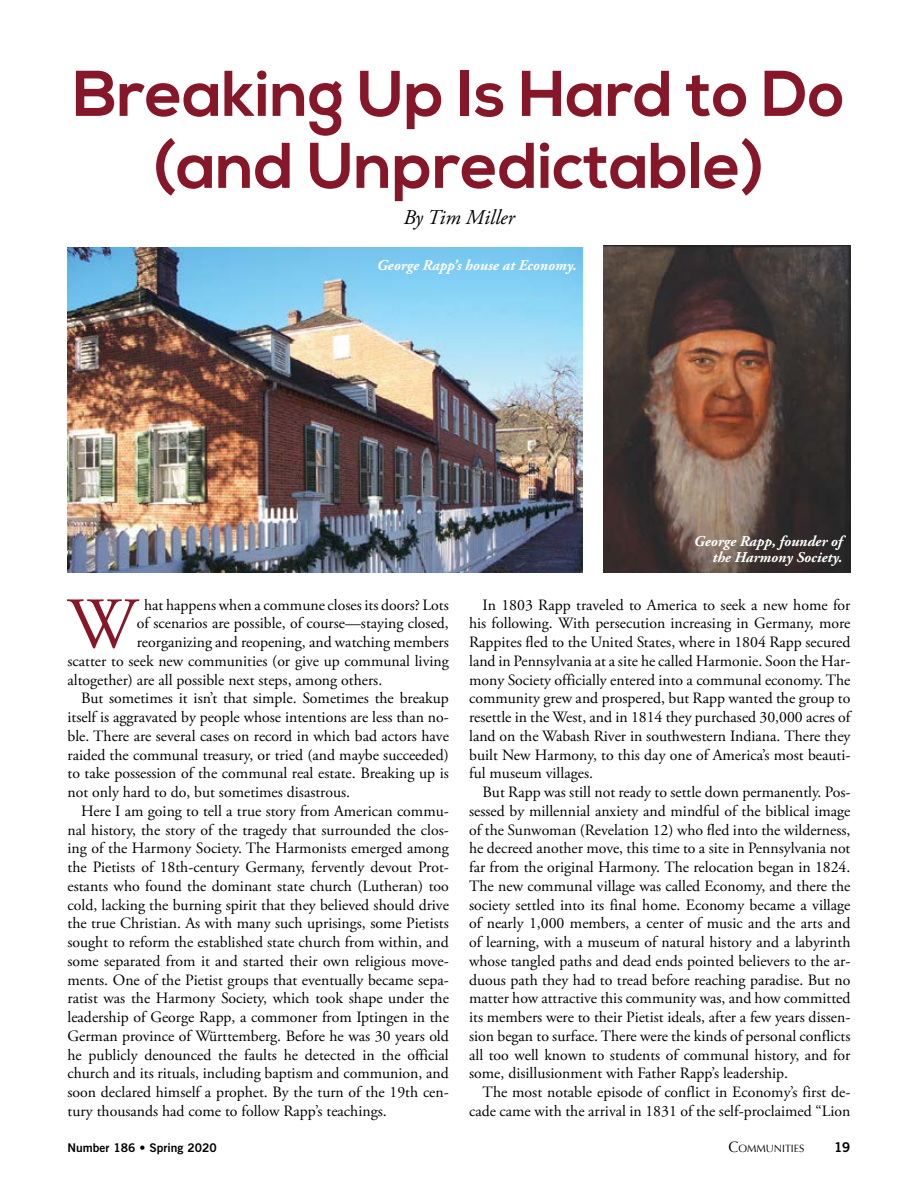
<style>
.page{position:relative;width:918px;height:1188px;background:#fff}
.page>*{position:absolute;margin:0;border:0;box-sizing:border-box;transform-origin:0 0}
.t1{font:72.3px "Adobe Garamond Pro";color:#861728}
.t2{font:700 64.5px/72px "Nexa";color:#861728;text-align:center}
.t3{font:italic 21px "Adobe Garamond Pro";color:#000}
.t4{font:15.75px/18.8px "Adobe Garamond Pro";color:#000;text-align:justify}
.t5{font:italic 700 15px/16.5px "Adobe Garamond Pro";color:#fff;text-align:right}
.t6{font:13.5px "Trade Gothic Bold Two";color:#000}
.t7{font:12px "Trade Gothic Bold Two";color:#000}
.t8{font:10.5px "Optima";color:#000}
.s1{font-size:15px}
</style>
<div class="page">
<img style="left:603px;top:246px;width:247px;height:326px">
<img style="left:68px;top:247px;width:515px;height:325px">
<p class="t2" style="left:73px;top:60px;width:774px">Breaking Up Is Hard to Do (and Unpredictable)</p>
<p class="t3" style="left:403px;top:205px;width:113px">By Tim Miller</p>
<p class="t5" style="left:377px;top:257px;width:202px">George Rapp’s house at Economy.</p>
<p class="t5" style="left:694px;top:533px;width:150px">George Rapp, founder of the Harmony Society.</p>
<p class="t1" style="left:68px;top:581px;width:71px">W</p>
<p class="t4" style="left:144px;top:596px;width:306px">hat happens when a commune closes its doors? Lots</p>
<p class="t4" style="left:137px;top:615px;width:313px">of scenarios are possible, of course—staying closed,</p>
<p class="t4" style="left:137px;top:633px;width:313px">reorganizing and reopening, and watching members</p>
<p class="t4" style="left:68px;top:652px;width:383px">scatter to seek new communities (or give up communal living</p>
<p class="t4" style="left:68px;top:671px;width:316px">altogether) are all possible next steps, among others.</p>
<p class="t4" style="left:68px;top:690px;width:383px;text-indent:14px">But sometimes it isn’t that simple. Sometimes the breakup itself is aggravated by people whose intentions are less than no&shy;ble. There are several cases on record in which bad actors have raided the communal treasury, or tried (and maybe succeeded) to take possession of the communal real estate. Breaking up is not only hard to do, but sometimes disastrous.</p>
<p class="t4" style="left:68px;top:802px;width:383px;text-indent:14px">Here I am going to tell a true story from American commu&shy;nal history, the story of the tragedy that surrounded the clos&shy;ing of the Harmony Society. The Harmonists emerged among the Pietists of 18th-century Germany, fervently devout Prot&shy;estants who found the dominant state church (Lutheran) too cold, lacking the burning spirit that they believed should drive the true Christian. As with many such uprisings, some Pietists sought to reform the established state church from within, and some separated from it and started their own religious move&shy;ments. One of the Pietist groups that eventually became sepa&shy;ratist was the Harmony Society, which took shape under the leadership of George Rapp, a commoner from Iptingen in the German province of Württemberg. Before he was 30 years old he publicly denounced the faults he detected in the official church and its rituals, including baptism and communion, and soon declared himself a prophet. By the turn of the 19th cen&shy;tury thousands had come to follow Rapp’s teachings.</p>
<p class="t4" style="left:469px;top:596px;width:383px;text-indent:14px">In 1803 Rapp traveled to America to seek a new home for his following. With persecution increasing in Germany, more Rappites fled to the United States, where in 1804 Rapp secured land in Pennsylvania at a site he called Harmonie. Soon the Har&shy;mony Society officially entered into a communal economy. The community grew and prospered, but Rapp wanted the group to resettle in the West, and in 1814 they purchased 30,000 acres of land on the Wabash River in southwestern Indiana. There they built New Harmony, to this day one of America’s most beauti&shy;ful museum villages.</p>
<p class="t4" style="left:469px;top:783px;width:383px;text-indent:14px">But Rapp was still not ready to settle down permanently. Pos&shy;sessed by millennial anxiety and mindful of the biblical image of the Sunwoman (Revelation 12) who fled into the wilderness, he decreed another move, this time to a site in Pennsylvania not far from the original Harmony. The relocation began in 1824.<br>The new communal village was called Economy, and there the society settled into its final home. Economy became a village of nearly 1,000 members, a center of music and the arts and of learning, with a museum of natural history and a labyrinth whose tangled paths and dead ends pointed believers to the ar&shy;duous path they had to tread before reaching paradise. But no matter how attractive this community was, and how committed its members were to their Pietist ideals, after a few years dissen&shy;sion began to surface. There were the kinds of personal conflicts all too well known to students of communal history, and for some, disillusionment with Father Rapp’s leadership.</p>
<p class="t4" style="left:469px;top:1083px;width:383px;text-align:right">The most notable episode of conflict in Economy’s first de&shy;cade came with the arrival in 1831 of the self-proclaimed “Lion</p>
<p class="t7" style="left:68px;top:1140px;width:151px">Number 186 • Spring 2020</p>
<p class="t8" style="left:728px;top:1142px;width:77px"><span class="s1">C</span>OMMUNITIES</p>
<p class="t6" style="left:834px;top:1139px;width:18px">19</p>
</div>
